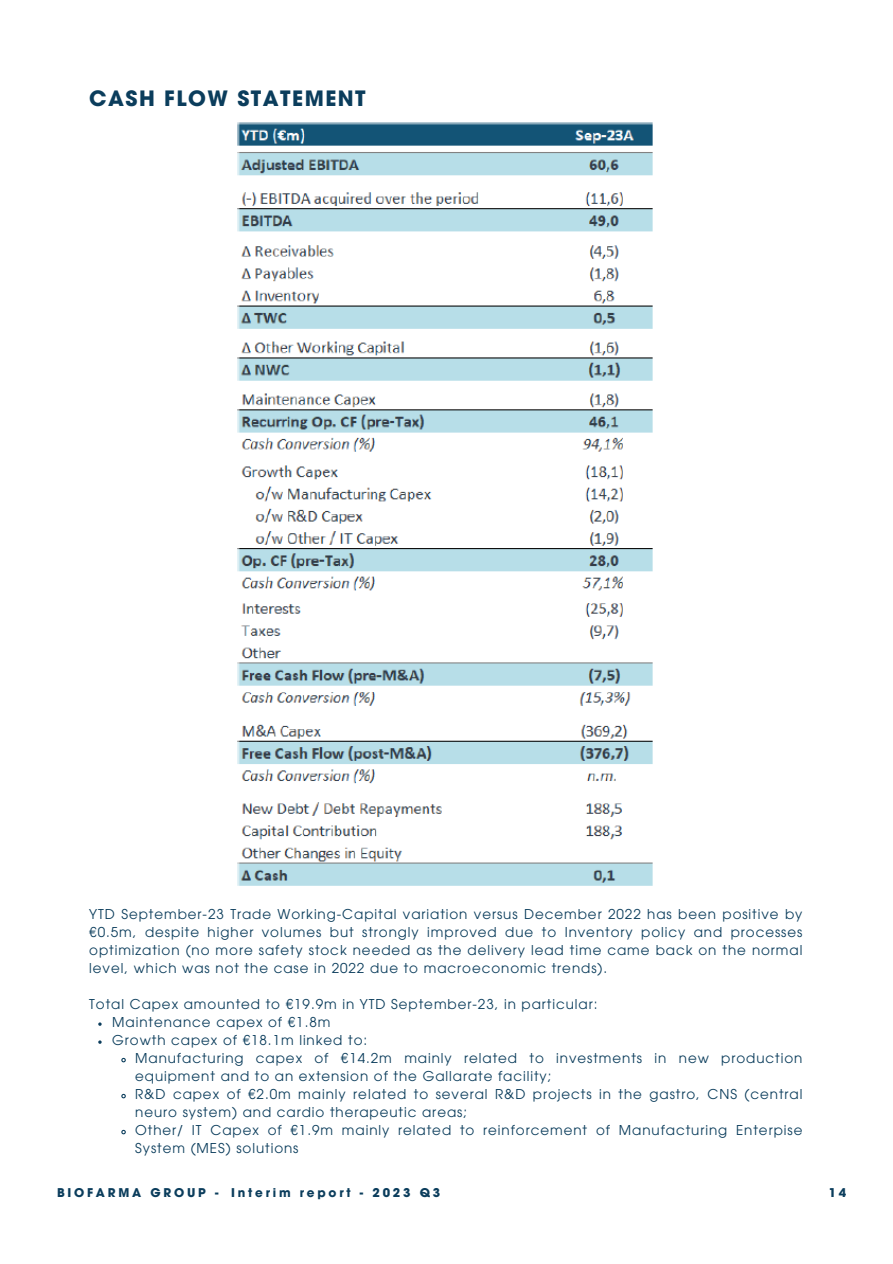
<style>
.page{position:relative;width:893px;height:1264px;background:#fff}
.page>*{position:absolute;margin:0;border:0;box-sizing:border-box;transform-origin:0 0}
.t1{font:700 21px "ITC Avant Garde Pro";letter-spacing:.07em;color:#0b3d5c}
.t2{font:13.5px/18px "ITC Avant Garde Pro";letter-spacing:.07em;color:#0b3d5c}
.t3{font:700 12px "ITC Avant Garde Pro";letter-spacing:.23em;color:#0b3d5c}
</style>
<div class="page">
<img style="left:237px;top:122px;width:416px;height:764px">
<svg style="left:121px;top:1057px;width:5px;height:6px"></svg>
<svg style="left:121px;top:1093px;width:5px;height:6px"></svg>
<svg style="left:121px;top:1129px;width:5px;height:6px"></svg>
<p class="t1" style="left:89px;top:90px;width:278px">CASH FLOW STATEMENT</p>
<p class="t2" style="left:89px;top:906px;width:714px;text-align:justify">YTD September-23 Trade Working-Capital variation versus December 2022 has been positive by €0.5m, despite higher volumes but strongly improved due to Inventory policy and processes optimization (no more safety stock needed as the delivery lead time came back on the normal level, which was not the case in 2022 due to macroeconomic trends).</p>
<p class="t2" style="left:89px;top:996px;width:509px">Total Capex amounted to €19.9m in YTD September-23, in particular:</p>
<p class="t2" style="left:112px;top:1014px;width:220px">Maintenance capex of €1.8m</p>
<p class="t2" style="left:112px;top:1032px;width:256px">Growth capex of €18.1m linked to:</p>
<p class="t2" style="left:135px;top:1050px;width:668px">Manufacturing capex of €14.2m mainly related to investments in new production equipment and to an extension of the Gallarate facility;</p>
<p class="t2" style="left:135px;top:1086px;width:668px">R&amp;D capex of €2.0m mainly related to several R&amp;D projects in the gastro, CNS (central neuro system) and cardio therapeutic areas;</p>
<p class="t2" style="left:135px;top:1122px;width:668px">Other/ IT Capex of €1.9m mainly related to reinforcement of Manufacturing Enterpise<br>System (MES) solutions</p>
<p class="t3" style="left:57px;top:1188px;width:163px">BIOFARMA GROUP -</p>
<p class="t3" style="left:231px;top:1188px;width:210px">Interim report - 2023 Q3</p>
<p class="t3" style="left:828px;top:1188px;width:19px">14</p>
</div>
